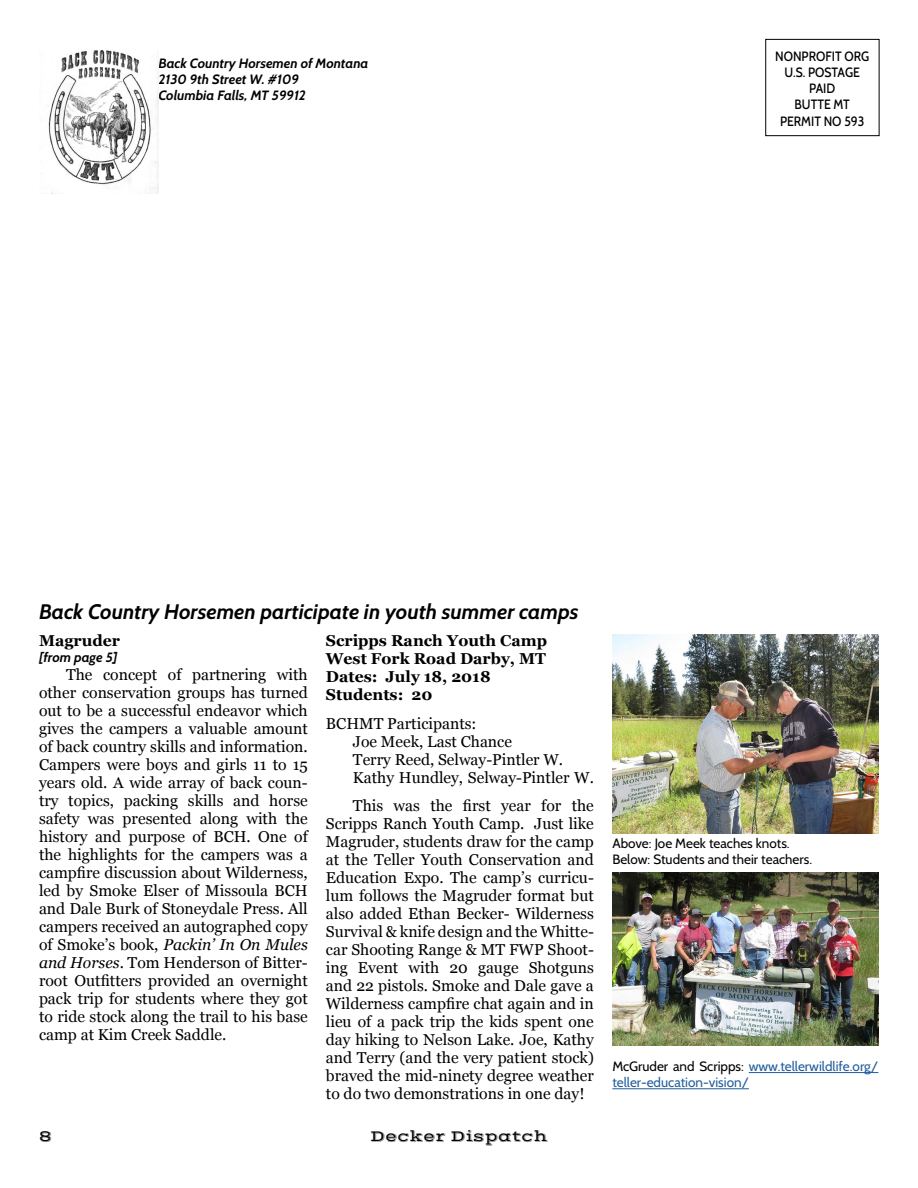
<style>
.page{position:relative;width:918px;height:1188px;background:#fff}
.page>*{position:absolute;margin:0;border:0;box-sizing:border-box;transform-origin:0 0}
.t1{font:italic 700 21px "Cabin";color:#000}
.t2{font:15.75px/18px "Georgia";color:#000;text-align:justify}
.t3{font:700 15.75px/18px "Georgia";color:#000}
.t4{font:15.75px "Vast Shadow";color:#000}
.t5{font:italic 700 13.5px/16.2px "Cabin";color:#000}
.t6{font:13.5px/16.2px "Cabin";color:#215e9e}
.t7{font:13.5px/16.2px "Cabin";color:#000}
.t8{font:500 13.5px/16.2px "Cabin";color:#000;text-align:center;scale:.9 1}
.s1{font-style:italic}
.s2{color:#000}
</style>
<div class="page">
<img style="left:48px;top:50px;width:110px;height:143px">
<div style="left:765px;top:39px;width:114px;height:97px;border:1px solid #000"></div>
<img style="left:612px;top:872px;width:266px;height:174px">
<img style="left:612px;top:634px;width:266px;height:200px">
<hr style="left:749px;top:1072px;width:129px;height:1px;background:#215e9e">
<hr style="left:612px;top:1088px;width:137px;height:1px;background:#215e9e">
<p class="t5" style="left:158px;top:55px;width:212px">Back Country Horsemen of Montana<br>2130 9th Street W. #109<br>Columbia Falls, MT 59912</p>
<p class="t8" style="left:775px;top:48px;width:106px">NONPROFIT ORG<br>U.S. POSTAGE<br>PAID<br>BUTTE MT<br>PERMIT NO 593</p>
<h1 class="t1" style="left:39px;top:599px;width:541px">Back Country Horsemen participate in youth summer camps</h1>
<p class="t3" style="left:39px;top:632px;width:83px">Magruder</p>
<p class="t5" style="left:39px;top:649px;width:80px">[from page 5]</p>
<p class="t2" style="left:39px;top:666px;width:270px;text-indent:27px">The concept of partnering with other conservation groups has turned out to be a successful endeavor which gives the campers a valuable amount of back country skills and information.<br>Campers were boys and girls 11 to 15 years old. A wide array of back coun&shy;try topics, packing skills and horse safety was presented along with the history and purpose of BCH. One of the highlights for the campers was a campfire discussion about Wilderness, led by Smoke Elser of Missoula BCH and Dale Burk of Stoneydale Press. All campers received an autographed copy of Smoke’s book, <span class="s1">Packin’ In On Mules and Horses</span>. Tom Henderson of Bitter&shy;root Outfitters provided an overnight pack trip for students where they got to ride stock along the trail to his base camp at Kim Creek Saddle.</p>
<p class="t3" style="left:326px;top:632px;width:223px">Scripps Ranch Youth Camp<br>West Fork Road Darby, MT<br>Dates: July 18, 2018<br>Students: 20</p>
<p class="t2" style="left:353px;top:714px;width:243px;text-align:left;text-indent:-27px">BCHMT Participants:<br>Joe Meek, Last Chance<br>Terry Reed, Selway-Pintler W.<br>Kathy Hundley, Selway-Pintler W.</p>
<p class="t2" style="left:326px;top:797px;width:270px;text-indent:27px">This was the first year for the Scripps Ranch Youth Camp. Just like Magruder, students draw for the camp at the Teller Youth Conservation and Education Expo. The camp’s curricu&shy;lum follows the Magruder format but also added Ethan Becker- Wilderness Survival &amp; knife design and the Whitte&shy;car Shooting Range &amp; MT FWP Shoot&shy;ing Event with 20 gauge Shotguns and 22 pistols. Smoke and Dale gave a Wilderness campfire chat again and in lieu of a pack trip the kids spent one day hiking to Nelson Lake. Joe, Kathy and Terry (and the very patient stock) braved the mid-ninety degree weather to do two demonstrations in one day!</p>
<p class="t4" style="left:39px;top:1126px;width:14px">8</p>
<p class="t4" style="left:370px;top:1126px;width:179px">Decker Dispatch</p>
<p class="t7" style="left:612px;top:835px;width:201px">Above: Joe Meek teaches knots.<br>Below: Students and their teachers.</p>
<p class="t6" style="left:612px;top:1058px;width:268px"><span class="s2">McGruder and Scripps:</span> www.tellerwildlife.org/ teller-education-vision/</p>
</div>
